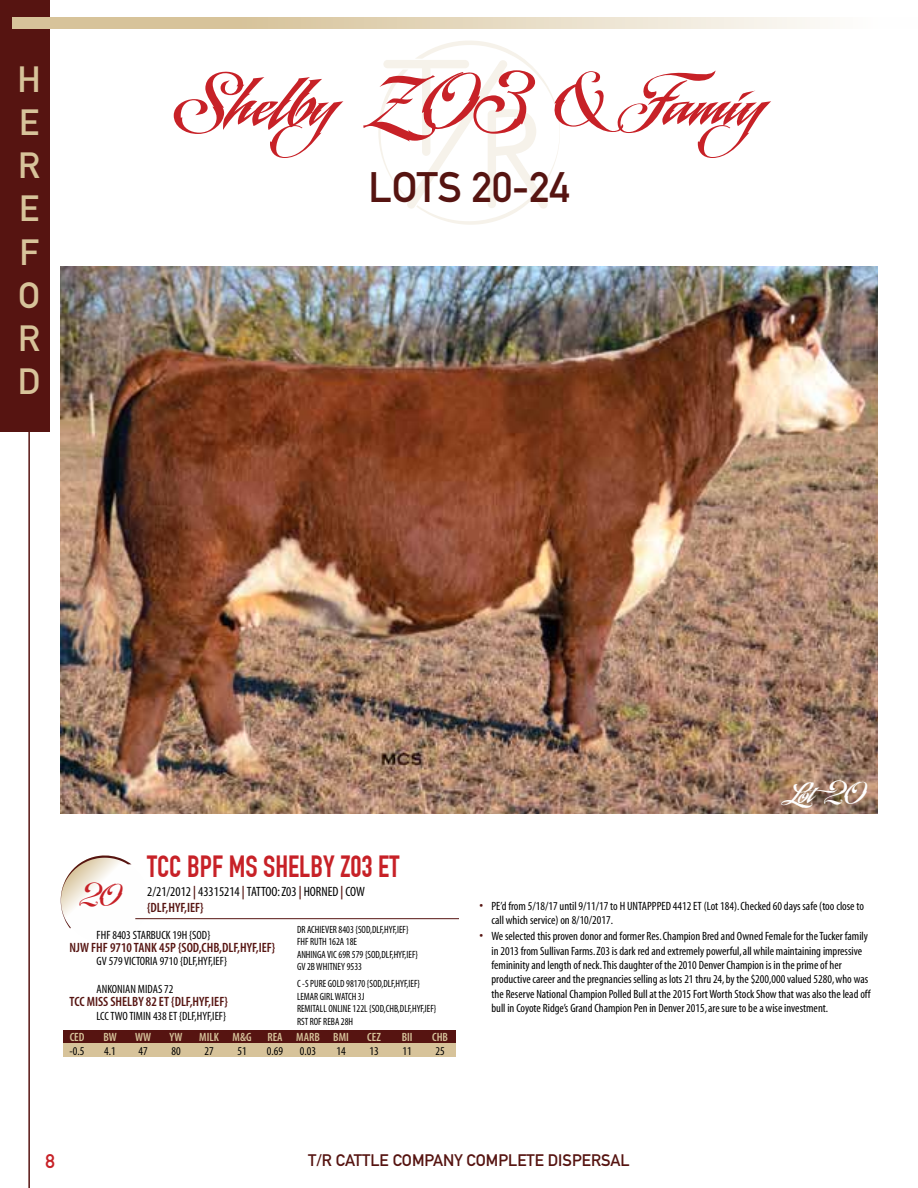
<style>
.page{position:relative;width:918px;height:1188px;background:#fff}
.page>*{position:absolute;margin:0;border:0;box-sizing:border-box;transform-origin:0 0}
.t1{font:84px "LHF Black Rose Script";color:#c72127}
.t2{font:42px "DIN Mittelschrift";color:#561411}
.t3{font:36px/43.2px "DIN Mittelschrift";color:#d7c39a;text-align:justify}
.t4{font:33px "LHF Black Rose Script";color:#fff}
.t5{font:33px "LHF Black Rose Script";color:#c72127}
.t6{font:700 30px "DIN Condensed";color:#c72127}
.t7{font:19.5px "DIN Mittelschrift";color:#c72127}
.t8{font:16.5px "DIN Mittelschrift";color:#561411}
.t9{font:600 condensed 13.5px "Myriad";color:#561411}
.t10{font:condensed 13.5px/16.2px "Myriad";color:#000}
.t11{font:condensed 12px/14.4px "Myriad";color:#000}
.t12{font:600 condensed 12px "Myriad";color:#d7c39a}
.t13{font:condensed 10.5px/12.6px "Myriad";color:#000;scale:.95 1}
.s1{font-weight:600;color:#561411}
.s2{font-weight:600;font-size:13.5px;color:#561411}
</style>
<div class="page">
<div style="left:0;top:0;width:50px;height:432px;background:#561411"></div>
<hr style="left:28px;top:426px;width:2px;height:762px;background:#561411">
<svg style="left:12px;top:17px;width:808px;height:11px;background:#e3d6ba"></svg>
<svg style="left:61px;top:855px;width:70px;height:74px"></svg>
<div style="left:64px;top:1030px;width:392px;height:14px;background:#561411"></div>
<div style="left:64px;top:1044px;width:392px;height:13px;background:#d7c39a"></div>
<hr style="left:135px;top:918px;width:324px;height:1px;background:#561411">
<img style="left:61px;top:267px;width:817px;height:547px">
<svg style="left:378px;top:41px;width:182px;height:184px"></svg>
<h3 class="t3" style="left:17px;top:58px;width:25px">H E R E F O R D</h3>
<h1 class="t1" style="left:174px;top:46px;width:641px">ShelbyZ 03 &amp; Famiy</h1>
<h2 class="t2" style="left:369px;top:163px;width:203px">LOTS 20-24</h2>
<h3 class="t6" style="left:147px;top:849px;width:254px">TCC BPF MS SHELBY Z03 ET</h3>
<p class="t10" style="left:147px;top:884px;width:219px">2/21/2012 <span class="s1">|</span> 43315214 <span class="s1">|</span> TATTOO: Z03 <span class="s1">|</span> HORNED <span class="s1">|</span> COW <span class="s1">{DLF,HYF,IEF}</span></p>
<p class="t11" style="left:97px;top:928px;width:115px">FHF 8403 STARBUCK 19H {SOD}</p>
<p class="t9" style="left:70px;top:941px;width:207px">NJW FHF 9710 TANK 45P {SOD,CHB,DLF,HYF,IEF}</p>
<p class="t11" style="left:97px;top:955px;width:132px">GV 579 VICTORIA 9710 {DLF,HYF,IEF}</p>
<h3 class="t5" style="left:79px;top:874px;width:41px">20</h3>
<p class="t13" style="left:297px;top:923px;width:129px">DR ACHIEVER 8403 {SOD,DLF,HYF,IEF}<br>FHF RUTH 162A 18E<br>ANHINGA VIC 69R 579 {SOD,DLF,HYF,IEF}<br>GV 2B WHITNEY 9533</p>
<p class="t11" style="left:97px;top:982px;width:78px">ANKONIAN MIDAS 72</p>
<p class="t9" style="left:70px;top:995px;width:160px">TCC MISS SHELBY 82 ET {DLF,HYF,IEF}</p>
<p class="t11" style="left:97px;top:1009px;width:131px">LCC TWO TIMIN 438 ET {DLF,HYF,IEF}</p>
<p class="t13" style="left:297px;top:978px;width:148px">C -S PURE GOLD 98170 {SOD,DLF,HYF,IEF}<br>LEMAR GIRL WATCH 3J<br>REMITALL ONLINE 122L {SOD,CHB,DLF,HYF,IEF}<br>RST ROF REBA 28H</p>
<p class="t12" style="left:70px;top:1031px;width:16px">CED</p>
<p class="t12" style="left:103px;top:1031px;width:15px">BW</p>
<p class="t12" style="left:135px;top:1031px;width:18px">WW</p>
<p class="t12" style="left:170px;top:1031px;width:15px">YW</p>
<p class="t12" style="left:199px;top:1031px;width:54px">MILK M&amp;G</p>
<p class="t12" style="left:267px;top:1031px;width:83px">REA MARB BMI</p>
<p class="t12" style="left:367px;top:1031px;width:15px">CEZ</p>
<p class="t12" style="left:402px;top:1031px;width:12px">BII</p>
<p class="t12" style="left:432px;top:1031px;width:17px">CHB</p>
<p class="t11" style="left:70px;top:1044px;width:16px">-0.5</p>
<p class="t11" style="left:104px;top:1044px;width:13px">4.1</p>
<p class="t11" style="left:138px;top:1044px;width:11px">47</p>
<p class="t11" style="left:171px;top:1044px;width:11px">80</p>
<p class="t11" style="left:204px;top:1044px;width:11px">27</p>
<p class="t11" style="left:237px;top:1044px;width:11px">51</p>
<p class="t11" style="left:267px;top:1044px;width:18px">0.69</p>
<p class="t11" style="left:300px;top:1044px;width:18px">0.03</p>
<p class="t11" style="left:336px;top:1044px;width:11px">14</p>
<p class="t11" style="left:369px;top:1044px;width:11px">13</p>
<p class="t11" style="left:402px;top:1044px;width:11px">11</p>
<p class="t11" style="left:435px;top:1044px;width:11px">25</p>
<h3 class="t4" style="left:784px;top:771px;width:82px">Lot20</h3>
<p class="t11" style="left:492px;top:899px;width:374px;text-indent:-12px"><span class="s2">•</span> PE’d from 5/18/17 until 9/11/17 to H UNTAPPPED 4412 ET (Lot 184). Checked 60 days safe (too close to call which service) on 8/10/2017.</p>
<p class="t11" style="left:492px;top:930px;width:380px;text-indent:-12px"><span class="s2">•</span> We selected this proven donor and former Res. Champion Bred and Owned Female for the Tucker family in 2013 from Sullivan Farms. Z03 is dark red and extremely powerful, all while maintaining impressive femininity and length of neck.This daughter of the 2010 Denver Champion is in the prime of her productive career and the pregnancies selling as lots 21 thru 24, by the $200,000 valued 5280, who was the Reserve National Champion Polled Bull at the 2015 Fort Worth Stock Show that was also the lead off bull in Coyote Ridge’s Grand Champion Pen in Denver 2015, are sure to be a wise investment.</p>
<h3 class="t7" style="left:45px;top:1150px;width:11px">8</h3>
<h3 class="t8" style="left:308px;top:1150px;width:323px">T/R CATTLE COMPANY COMPLETE DISPERSAL</h3>
</div>
